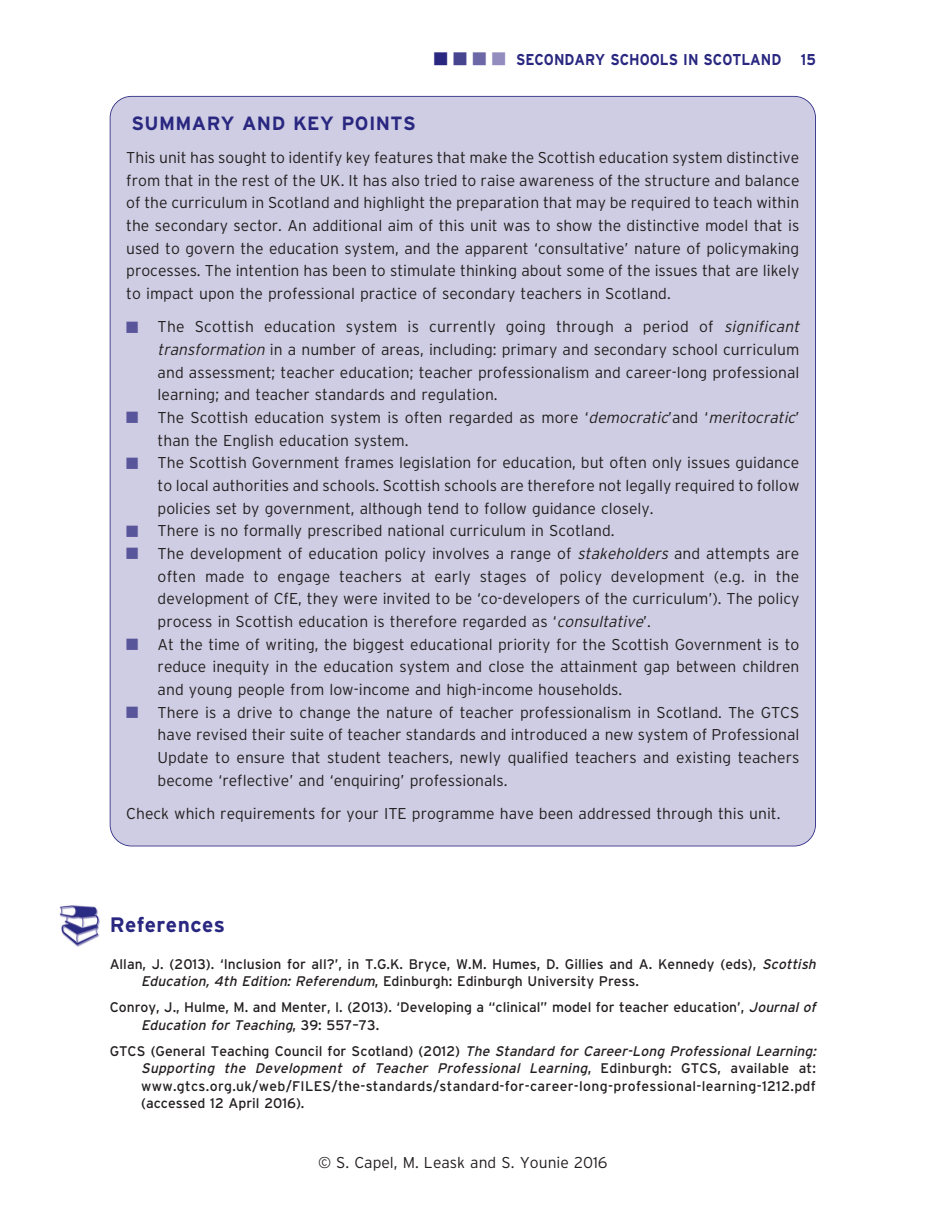
<style>
.page{position:relative;width:938px;height:1221px;background:#fff}
.page>*{position:absolute;margin:0;border:0;box-sizing:border-box;transform-origin:0 0}
.t1{font:21px "Interstate T Bold";letter-spacing:.02em;color:#292780}
.t2{font:19.25px "Interstate T Bold";letter-spacing:.02em;color:#292780}
.t3{font:15.75px/22.6px "Interstate T Light";color:#231f20;text-align:justify}
.t4{font:15.75px "Interstate T Bold";color:#292780;scale:.9 1}
.t5{font:14px/17.5px "Interstate T";letter-spacing:.02em;color:#231f20}
.t6{font:14px/17.5px "Interstate T";color:#231f20}
.s1{color:#474590}
.s2{color:#6c67a6}
.s3{color:#928dbe}
.s4{color:#59559b}
.s5{font-style:italic}
</style>
<div class="page">
<div style="left:111px;top:97px;width:704px;height:748px;background:#cfcde3;border-radius:21px"></div>
<img style="left:59px;top:905px;width:40px;height:41px">
<p class="t4" style="left:434px;top:50px;width:426px">■ <span class="s1">■</span> <span class="s2">■</span> <span class="s3">■</span> SECONDARY SCHOOLS IN SCOTLAND 15</p>
<p class="t2" style="left:131px;top:112px;width:286px">SUMMARY AND KEY POINTS</p>
<p class="t3" style="left:126px;top:146px;width:674px">This unit has sought to identify key features that make the Scottish education system distinctive from that in the rest of the UK. It has also tried to raise awareness of the structure and balance of the curriculum in Scotland and highlight the preparation that may be required to teach within the secondary sector. An additional aim of this unit was to show the distinctive model that is used to govern the education system, and the apparent ‘consultative’ nature of policymaking processes. The intention has been to stimulate thinking about some of the issues that are likely to impact upon the professional practice of secondary teachers in Scotland.</p>
<p class="t3" style="left:158px;top:316px;width:647px;text-align:left;text-indent:-31px"><span class="s4">■</span> The Scottish education system is currently going through a period of <span class="s5">significant transformation</span>in a number of areas, including: primary and secondary school curriculum and assessment; teacher education; teacher professionalism and career-long professional learning; and teacher standards and regulation.</p>
<p class="t3" style="left:158px;top:406px;width:643px;text-indent:-31px"><span class="s4">■</span> The Scottish education system is often regarded as more ‘<span class="s5">democratic</span>’and ‘<span class="s5">meritocratic</span>’ than the English education system.</p>
<p class="t3" style="left:158px;top:451px;width:643px;text-indent:-31px"><span class="s4">■</span> The Scottish Government frames legislation for education, but often only issues guidance to local authorities and schools. Scottish schools are therefore not legally required to follow policies set by government, although tend to follow guidance closely.</p>
<p class="t3" style="left:126px;top:519px;width:490px"><span class="s4">■</span> There is no formally prescribed national curriculum in Scotland.</p>
<p class="t3" style="left:158px;top:542px;width:643px;text-indent:-31px"><span class="s4">■</span> The development of education policy involves a range of <span class="s5">stakeholders</span> and attempts are often made to engage teachers at early stages of policy development (e.g. in the development of CfE, they were invited to be ‘co-developers of the curriculum’). The policy process in Scottish education is therefore regarded as ‘<span class="s5">consultative</span>’.</p>
<p class="t3" style="left:158px;top:633px;width:643px;text-indent:-31px"><span class="s4">■</span> At the time of writing, the biggest educational priority for the Scottish Government is to reduce inequity in the education system and close the attainment gap between children and young people from low-income and high-income households.</p>
<p class="t3" style="left:158px;top:701px;width:643px;text-indent:-31px"><span class="s4">■</span> There is a drive to change the nature of teacher professionalism in Scotland. The GTCS have revised their suite of teacher standards and introduced a new system of Professional Update to ensure that student teachers, newly qualified teachers and existing teachers become ‘reflective’ and ‘enquiring’ professionals.</p>
<p class="t3" style="left:126px;top:802px;width:656px">Check which requirements for your ITE programme have been addressed through this unit.</p>
<h1 class="t1" style="left:110px;top:912px;width:117px">References</h1>
<p class="t6" style="left:141px;top:955px;width:680px;text-indent:-31px">Allan, J. (2013). ‘Inclusion for all?’, in T.G.K. Bryce, W.M. Humes, D. Gillies and A. Kennedy (eds), <span class="s5">Scottish<br>Education, 4th Edition: Referendum</span>, Edinburgh: Edinburgh University Press.</p>
<p class="t6" style="left:141px;top:999px;width:680px;text-indent:-31px">Conroy, J., Hulme, M. and Menter, I. (2013). ‘Developing a “clinical” model for teacher education’, <span class="s5">Journal of<br>Education for Teaching</span>, 3 9 : 5 5 7 – 7 3 .</p>
<p class="t5" style="left:141px;top:1042px;width:680px;text-indent:-31px">G T C S ( G e n e r a l T e a c h i n g C o u n c i l f o r S c o t l a n d ) ( 2 01 2 ) <span class="s5">The Standard for Career-Long Professional Learning:<br>Supporting the Development of Teacher Professional Learning</span>, E d i n b u r g h : G T C S , a v a i l a b l e a t : www.gtcs.org.uk/web/FILES/the-standards/standard-for-career-long-professional-learning-1212.pdf (accessed 12 April 2016).</p>
<p class="t3" style="left:318px;top:1151px;width:291px">© S. Capel, M. Leask and S. Younie 2016</p>
</div>
